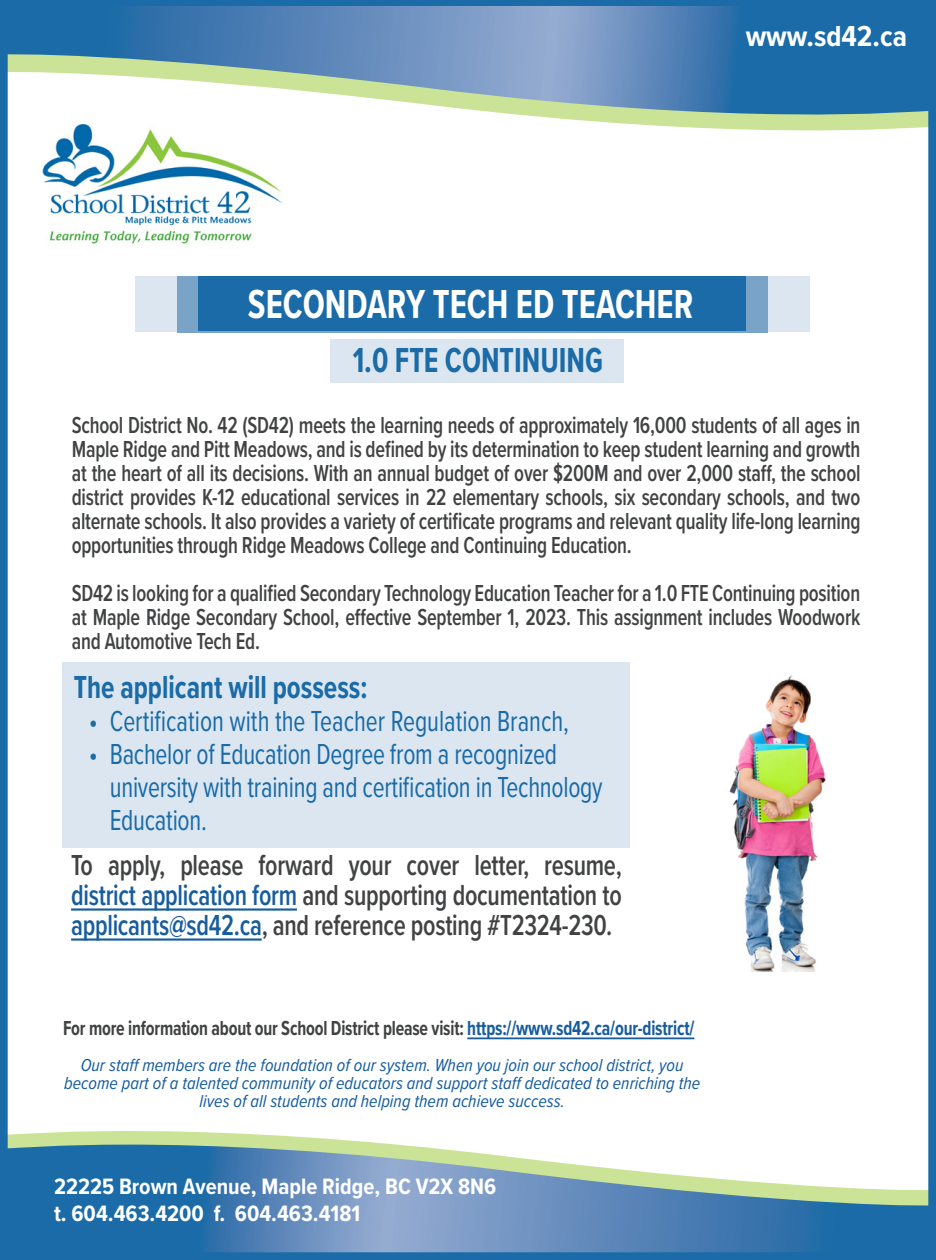
<style>
.page{position:relative;width:936px;height:1260px;background:#fff}
.page>*{position:absolute;margin:0;border:0;box-sizing:border-box;transform-origin:0 0}
.t1{font:700 42px "Proxima Nova Cond";color:#fff;scale:.85 1}
.t2{font:700 36px "Proxima Nova Cond";color:#1a6ba7;scale:.85 1}
.t3{font:700 33px "Proxima Nova Cond";color:#1a6ba7;scale:.85 1}
.t4{font:30px/33px "Proxima Nova Cond";letter-spacing:-.01em;color:#1a6ba7;scale:.85 1}
.t5{font:600 30px/30px "Proxima Nova Cond";letter-spacing:-.01em;color:#414243;text-align:justify;scale:.85 1}
.t6{font:700 30px "Proxima Nova Cond";color:#fff}
.t7{font:600 24px/24px "Proxima Nova Cond";letter-spacing:-.01em;color:#414243;text-align:justify;scale:.85 1}
.t8{font:700 23.1px "Proxima Nova Cond";color:#fff}
.t9{font:700 21px "Proxima Nova Cond";letter-spacing:-.01em;color:#414243;scale:.85 1}
.t10{font:italic 18px/18px "Proxima Nova Cond";color:#175d9e;text-align:center}
.s1{color:#175d9e}
</style>
<div class="page">
<div style="left:135px;top:276px;width:675px;height:55px;background:#dbe6f0"></div>
<div style="left:177px;top:276px;width:591px;height:57px;background:#79a4c7"></div>
<div style="left:198px;top:276px;width:548px;height:55px;background:#1a6ba7"></div>
<svg style="left:9px;top:1131px;width:391px;height:14px;fill:#cbe396"></svg>
<svg style="left:9px;top:1145px;width:918px;height:106px;background:#6f9bbc"></svg>
<svg style="left:684px;top:127px;width:243px;height:4px"></svg>
<div style="left:0;top:0;width:936px;height:1260px;border:8px solid #1a6ba7"></div>
<svg style="left:4px;top:6px;width:932px;height:121px"></svg>
<hr style="left:71px;top:908px;width:226px;height:3px;background:#175d9e">
<hr style="left:71px;top:938px;width:191px;height:3px;background:#175d9e">
<div style="left:62px;top:662px;width:567px;height:186px;background:#dbe6f0"></div>
<img style="left:40px;top:120px;width:243px;height:124px">
<div style="left:330px;top:339px;width:294px;height:43px;background:#dbe6f0"></div>
<img style="left:729px;top:675px;width:97px;height:297px">
<hr style="left:467px;top:1037px;width:227px;height:2px;background:#175d9e">
<p class="t6" style="left:746px;top:14px;width:163px">www.sd42.ca</p>
<p class="t1" style="left:248px;top:273px;width:526px">SECONDARY TECH ED TEACHER</p>
<p class="t2" style="left:353px;top:333px;width:296px">1.0 FTE CONTINUING</p>
<p class="t7" style="left:72px;top:412px;width:930px">School District No. 42 (SD42) meets the learning needs of approximately 16,000 students of all ages in Maple Ridge and Pitt Meadows, and is defined by its determination to keep student learning and growth at the heart of all its decisions. With an annual budget of over $200M and over 2,000 staff, the school district provides K-12 educational services in 22 elementary schools, six secondary schools, and two alternate schools. It also provides a variety of certificate programs and relevant quality life-long learning opportunities through Ridge Meadows College and Continuing Education.</p>
<p class="t7" style="left:72px;top:580px;width:929px">SD42 is looking for a qualified Secondary Technology Education Teacher for a 1.0 FTE Continuing position at Maple Ridge Secondary School, effective September 1, 2023. This assignment includes Woodwork and Automotive Tech Ed.</p>
<p class="t3" style="left:74px;top:663px;width:347px">The applicant will possess:</p>
<p class="t4" style="left:89px;top:703px;width:567px">• Certification with the Teacher Regulation Branch,</p>
<p class="t4" style="left:110px;top:736px;width:581px;text-indent:-21px">• Bachelor of Education Degree from a recognized university with training and certification in Technology<br>Education.</p>
<p class="t5" style="left:71px;top:849px;width:649px">To apply, please forward your cover letter, resume, <span class="s1">district application form</span> and supporting documentation to <span class="s1">applicants@sd42.ca</span>, and reference posting #T2324-230.</p>
<p class="t9" style="left:63px;top:1013px;width:744px">For more information about our School District please visit: <span class="s1">https://www.sd42.ca/our-district/</span></p>
<p class="t10" style="left:64px;top:1056px;width:638px">Our staff members are the foundation of our system. When you join our school district, you become part of a talented community of educators and support staff dedicated to enriching the lives of all students and helping them achieve success.</p>
<p class="t8" style="left:54px;top:1169px;width:444px">22225 Brown Avenue, Maple Ridge, BC V2X 8N6</p>
<p class="t8" style="left:54px;top:1197px;width:308px">t. 604.463.4200 f. 604.463.4181</p>
</div>
